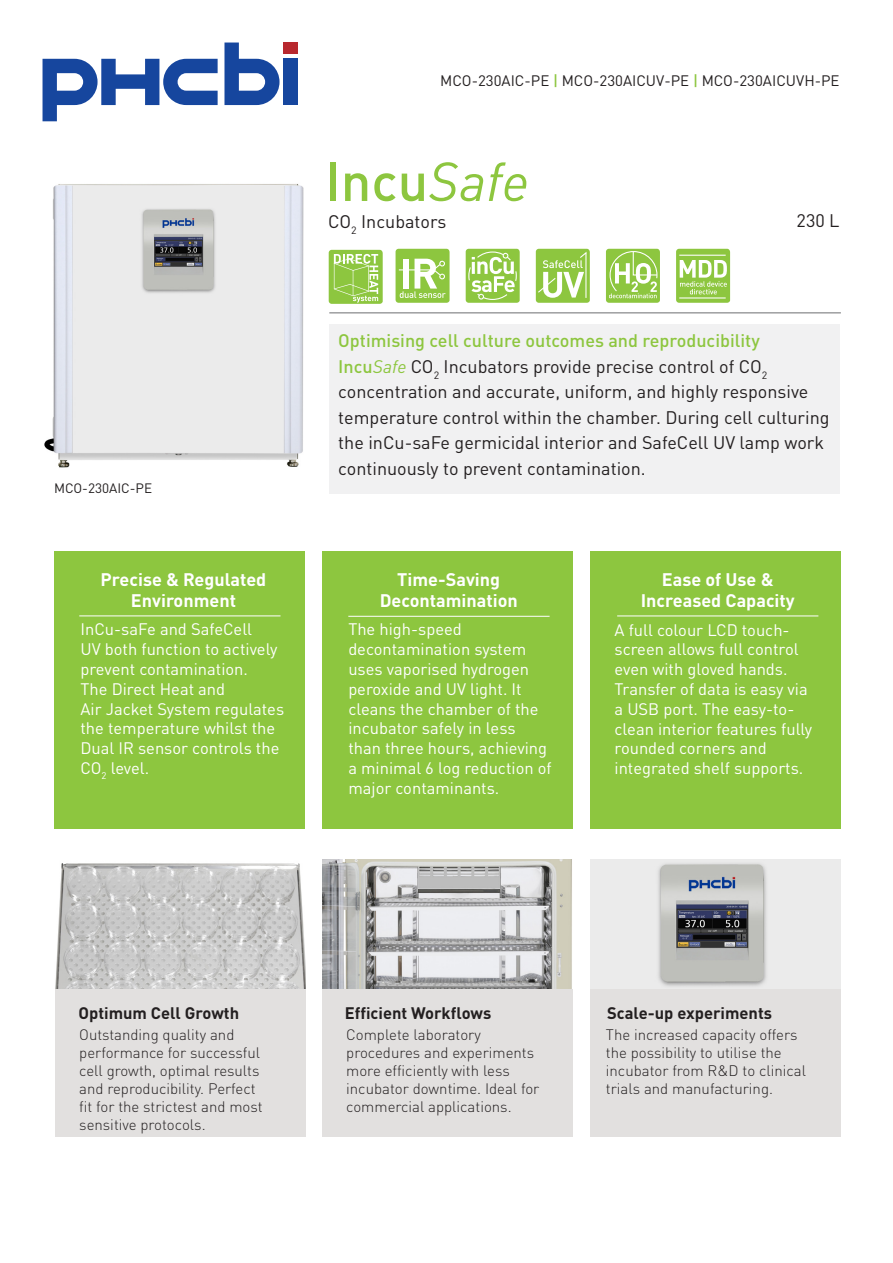
<style>
.page{position:relative;width:893px;height:1263px;background:#fff}
.page>*{position:absolute;margin:0;border:0;box-sizing:border-box;transform-origin:0 0}
.t1{font:500 54px "DINOT";color:#8dc63f}
.t2{font:18px/25.5px "DINOT";color:#231f20}
.t3{font:700 18px/21.6px "DINOT";color:#fff;text-align:center}
.t4{font:16.5px/19.8px "DINOT";color:#fff}
.t5{font:700 16.5px "DINOT";color:#231f20}
.t6{font:300 15px/18px "DINOT";color:#231f20}
.t7{font:15px "DINOT";color:#231f20}
.t8{font:13.5px "DINOT";color:#231f20}
.s1{font-weight:500;color:#8dc63f}
.s2{font-weight:400;font-style:italic}
.s3{font-style:italic;color:#8dc63f}
</style>
<div class="page">
<div style="left:283px;top:59px;width:15px;height:46px;background:#16469e"></div>
<svg style="left:43px;top:59px;width:175px;height:62px"></svg>
<svg style="left:224px;top:43px;width:56px;height:62px"></svg>
<div style="left:283px;top:43px;width:15px;height:11px;background:#b8282e"></div>
<div style="left:330px;top:324px;width:510px;height:169px;background:#f1f1f2"></div>
<hr style="left:329px;top:313px;width:512px;height:1px;background:#6d6e71">
<div style="left:55px;top:551px;width:250px;height:278px;background:#8dc63f"></div>
<div style="left:55px;top:859px;width:250px;height:278px;background:#e2e0df"></div>
<div style="left:322px;top:859px;width:250px;height:278px;background:#e2e0df"></div>
<div style="left:590px;top:859px;width:251px;height:278px;background:#e2e0df"></div>
<div style="left:322px;top:551px;width:250px;height:278px;background:#8dc63f"></div>
<div style="left:590px;top:551px;width:251px;height:278px;background:#8dc63f"></div>
<hr style="left:79px;top:616px;width:202px;height:1px;background:#fff">
<hr style="left:348px;top:616px;width:202px;height:1px;background:#fff">
<hr style="left:617px;top:616px;width:201px;height:1px;background:#fff">
<img style="left:322px;top:859px;width:250px;height:129px">
<img style="left:55px;top:859px;width:251px;height:129px">
<img style="left:591px;top:859px;width:249px;height:129px">
<img style="left:44px;top:184px;width:260px;height:284px">
<svg style="left:396px;top:249px;width:54px;height:54px"></svg>
<hr style="left:399px;top:269px;width:34px;height:1px;background:#fff">
<svg style="left:466px;top:249px;width:54px;height:54px"></svg>
<svg style="left:536px;top:249px;width:54px;height:54px;background:#a8d36d"></svg>
<svg style="left:606px;top:249px;width:54px;height:54px;background:#a7d36b"></svg>
<svg style="left:676px;top:249px;width:54px;height:54px;background:#a7d36c"></svg>
<hr style="left:679px;top:255px;width:47px;height:1px;background:#fff">
<hr style="left:679px;top:297px;width:47px;height:1px;background:#fff">
<svg style="left:329px;top:250px;width:54px;height:54px;background:#a0cf60"></svg>
<svg style="left:349px;top:258px;width:20px;height:8px"></svg>
<svg style="left:350px;top:284px;width:19px;height:7px"></svg>
<svg style="left:353px;top:266px;width:16px;height:5px"></svg>
<p class="t7" style="left:440px;top:71px;width:401px">MCO-230AIC-PE <span class="s1">|</span> MCO-230AICUV-PE <span class="s1">|</span> MCO-230AICUVH-PE</p>
<h1 class="t1" style="left:325px;top:147px;width:206px">Incu<span class="s2">Safe</span></h1>
<p class="t2" style="left:328px;top:209px;width:120px">CO<sub>2</sub> Incubators</p>
<p class="t2" style="left:797px;top:208px;width:44px">230 L</p>
<p class="t8" style="left:54px;top:479px;width:100px">MCO-230AIC-PE</p>
<p class="t3" style="left:101px;top:568px;width:167px">Precise &amp; Regulated<br>Environment</p>
<p class="t4" style="left:80px;top:619px;width:205px">InCu-saFe and SafeCell<br>UV both function to actively prevent contamination.<br>The Direct Heat and<br>Air Jacket System regulates the temperature whilst the<br>Dual IR sensor controls the<br>CO<sub>2</sub> level.</p>
<p class="t2" style="left:338px;top:328px;width:493px"><span class="s1">Optimising cell culture outcomes and reproducibility Incu</span><span class="s3">Safe</span> CO<sub>2</sub> Incubators provide precise control of CO<sub>2 </sub>concentration and accurate, uniform, and highly responsive temperature control within the chamber. During cell culturing the inCu-saFe germicidal interior and SafeCell UV lamp work continuously to prevent contamination.</p>
<p class="t3" style="left:380px;top:568px;width:140px">Time-Saving<br>Decontamination</p>
<p class="t3" style="left:641px;top:568px;width:156px">Ease of Use &amp;<br>Increased Capacity</p>
<p class="t4" style="left:348px;top:619px;width:205px">The high-speed decontamination system uses vaporised hydrogen peroxide and UV light. It cleans the chamber of the incubator safely in less than three hours, achieving a minimal 6 log reduction of major contaminants.</p>
<p class="t4" style="left:614px;top:619px;width:199px">A full colour LCD touch&shy;screen allows full control even with gloved hands.<br>Transfer of data is easy via a USB port. The easy-to&shy;clean interior features fully rounded corners and integrated shelf supports.</p>
<p class="t5" style="left:79px;top:1003px;width:162px">Optimum Cell Growth</p>
<p class="t5" style="left:345px;top:1003px;width:148px">Efficient Workflows</p>
<p class="t6" style="left:79px;top:1025px;width:185px">Outstanding quality and performance for successful cell growth, optimal results and reproducibility. Perfect fit for the strictest and most sensitive protocols.</p>
<p class="t6" style="left:346px;top:1025px;width:195px">Complete laboratory procedures and experiments more efficiently with less incubator downtime. Ideal for commercial applications.</p>
<p class="t5" style="left:607px;top:1003px;width:166px">Scale-up experiments</p>
<p class="t6" style="left:606px;top:1025px;width:202px">The increased capacity offers the possibility to utilise the incubator from R&amp;D to clinical trials and manufacturing.</p>
</div>
